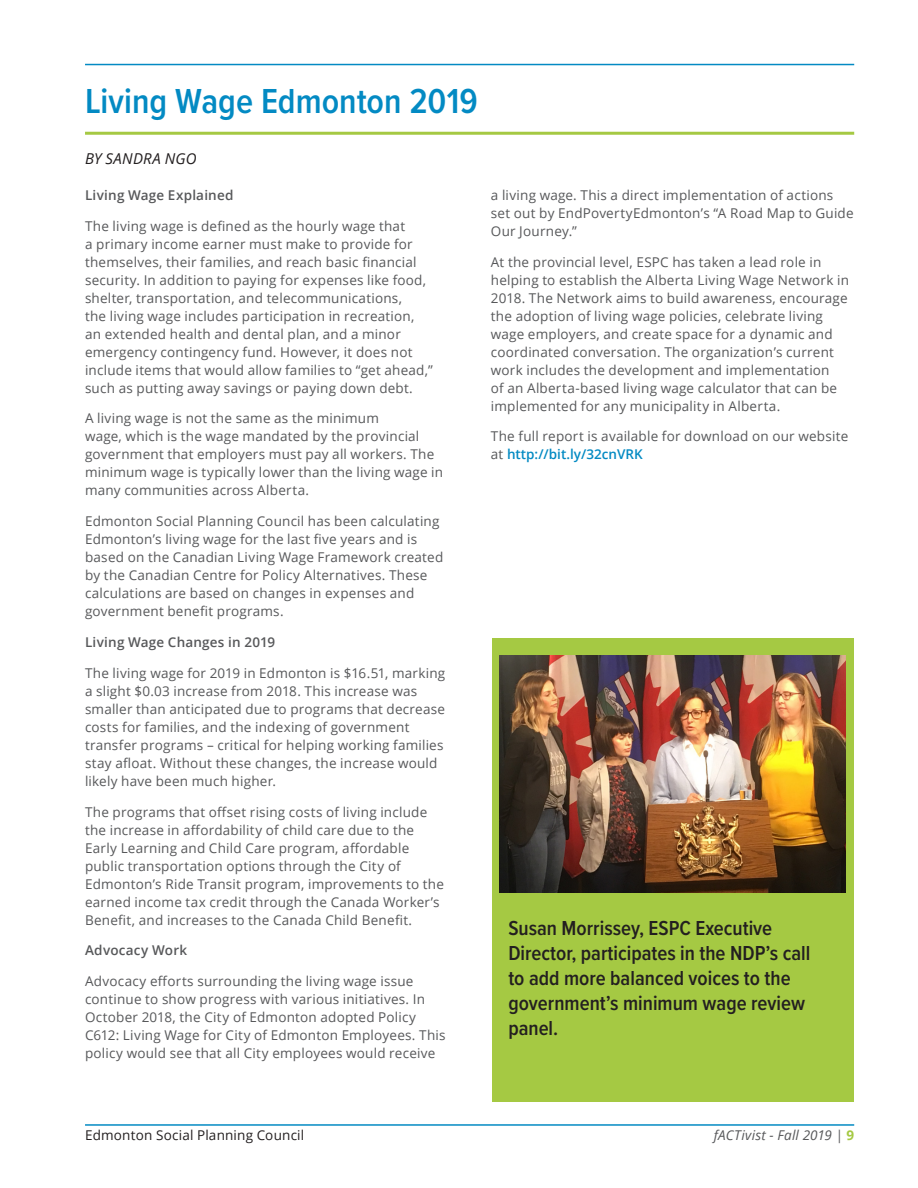
<style>
.page{position:relative;width:918px;height:1188px;background:#fff}
.page>*{position:absolute;margin:0;border:0;box-sizing:border-box;transform-origin:0 0}
.article_headline{font:600 36px "Proxima Nova Cond";color:#038ac3}
.article_headline-2{font:600 21px/25.2px "Proxima Nova Cond";color:#231f20}
.Author{font:italic 15px "Open Sans";letter-spacing:.01em;color:#231f20}
.body_text_left{font:13.5px/18px "Open Sans";letter-spacing:.015em;color:#57585a}
.body_text_left-2{font:600 13.5px "Open Sans";letter-spacing:.015em;color:#57585a}
.t1{font:13.5px "Open Sans";letter-spacing:.015em;color:#231f20}
.t2{font:italic 13.5px "Open Sans";letter-spacing:.02em;color:#57585a}
.s1{font-weight:600;color:#038ac3}
.s2{font-weight:700;font-style:normal;color:#a5c943}
</style>
<div class="page">
<hr style="left:85px;top:1124px;width:769px;height:2px;background:#038ac3">
<hr style="left:85px;top:64px;width:769px;height:1px;background:#038ac3">
<hr style="left:85px;top:132px;width:769px;height:3px;background:#a5c943">
<div style="left:492px;top:638px;width:361px;height:464px;background:#a5c943"></div>
<img style="left:499px;top:655px;width:347px;height:238px">
<p class="article_headline" style="left:85px;top:75px;width:394px">Living Wage Edmonton 2019</p>
<p class="Author" style="left:85px;top:149px;width:113px">BY SANDRA NGO</p>
<p class="body_text_left-2" style="left:85px;top:186px;width:150px">Living Wage Explained</p>
<p class="body_text_left" style="left:85px;top:216px;width:349px">The living wage is defined as the hourly wage that<br>a primary income earner must make to provide for themselves, their families, and reach basic financial security. In addition to paying for expenses like food, shelter, transportation, and telecommunications,<br>the living wage includes participation in recreation, an extended health and dental plan, and a minor emergency contingency fund. However, it does not include items that would allow families to “get ahead,” such as putting away savings or paying down debt.</p>
<p class="body_text_left" style="left:85px;top:409px;width:360px">A living wage is not the same as the minimum<br>wage, which is the wage mandated by the provincial government that employers must pay all workers. The minimum wage is typically lower than the living wage in many communities across Alberta.</p>
<p class="body_text_left" style="left:85px;top:512px;width:360px">Edmonton Social Planning Council has been calculating Edmonton’s living wage for the last five years and is based on the Canadian Living Wage Framework created by the Canadian Centre for Policy Alternatives. These calculations are based on changes in expenses and government benefit programs.</p>
<p class="body_text_left-2" style="left:85px;top:633px;width:192px">Living Wage Changes in 2019</p>
<p class="body_text_left" style="left:85px;top:664px;width:362px">The living wage for 2019 in Edmonton is $16.51, marking a slight $0.03 increase from 2018. This increase was smaller than anticipated due to programs that decrease costs for families, and the indexing of government transfer programs – critical for helping working families stay afloat. Without these changes, the increase would likely have been much higher.</p>
<p class="body_text_left" style="left:85px;top:802px;width:361px">The programs that offset rising costs of living include the increase in affordability of child care due to the Early Learning and Child Care program, affordable public transportation options through the City of Edmonton’s Ride Transit program, improvements to the earned income tax credit through the Canada Worker’s Benefit, and increases to the Canada Child Benefit.</p>
<p class="body_text_left-2" style="left:85px;top:941px;width:104px">Advocacy Work</p>
<p class="body_text_left" style="left:85px;top:972px;width:362px">Advocacy efforts surrounding the living wage issue continue to show progress with various initiatives. In October 2018, the City of Edmonton adopted Policy C612: Living Wage for City of Edmonton Employees. This policy would see that all City employees would receive</p>
<p class="body_text_left" style="left:491px;top:186px;width:364px">a living wage. This a direct implementation of actions set out by EndPovertyEdmonton’s “A Road Map to Guide<br>Our Journey.”</p>
<p class="body_text_left" style="left:491px;top:252px;width:360px">At the provincial level, ESPC has taken a lead role in helping to establish the Alberta Living Wage Network in 2018. The Network aims to build awareness, encourage the adoption of living wage policies, celebrate living wage employers, and create space for a dynamic and coordinated conversation. The organization’s current work includes the development and implementation<br>of an Alberta-based living wage calculator that can be implemented for any municipality in Alberta.</p>
<p class="body_text_left" style="left:491px;top:427px;width:359px">The full report is available for download on our website at <span class="s1">http://bit.ly/32cnVRK</span></p>
<p class="article_headline-2" style="left:508px;top:915px;width:304px">Susan Morrissey, ESPC Executive<br>Director, participates in the NDP’s call to add more balanced voices to the government’s minimum wage review panel.</p>
<p class="t1" style="left:85px;top:1126px;width:221px">Edmonton Social Planning Council</p>
<p class="t2" style="left:714px;top:1126px;width:142px">fACTivist - Fall 2019 | <span class="s2">9</span></p>
</div>
